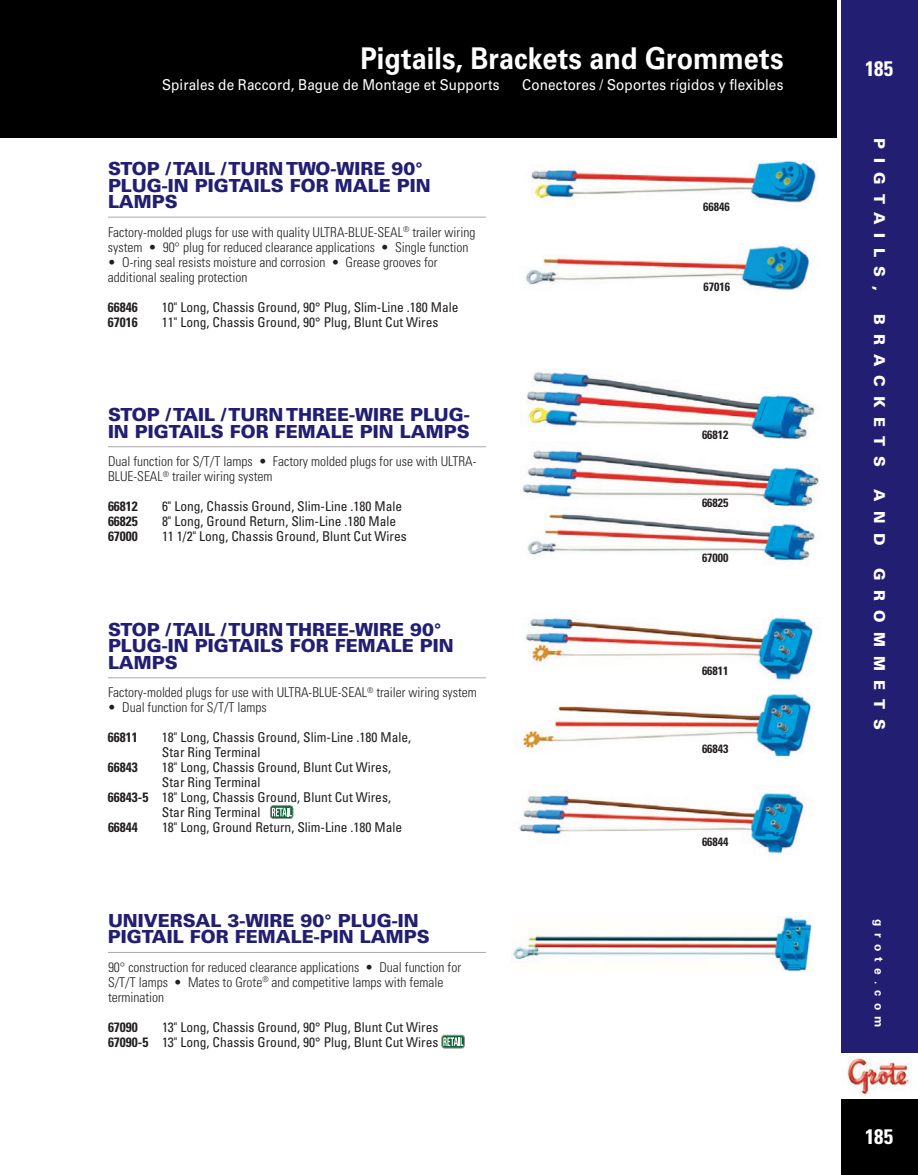
<style>
.page{position:relative;width:918px;height:1175px;background:#fff}
.page>*{position:absolute;margin:0;border:0;box-sizing:border-box;transform-origin:0 0}
.t1{font:700 30px "Univers LT Std";color:#fff;scale:.9 1}
.t2{font:700 condensed 21px "Univers LT Std";letter-spacing:.01em;color:#fff}
.t3{font:900 18px/16.5px "Univers LT Std";color:#221e72}
.t4{font:15px "Univers LT Std";letter-spacing:.01em;color:#fff;scale:.9 1}
.t5{font:900 15px "Univers LT Std";letter-spacing:.615em;color:#fff}
.t6{font:300 condensed 13.5px/15px "Univers LT Std";color:#231f20}
.t7{font:condensed 13.5px/15px "Univers LT Std";color:#231f20}
.t8{font:700 condensed 13.5px "Univers LT Std";color:#231f20}
.t9{font:700 condensed 12px "Univers LT Std";color:#231f20}
.t10{font:700 12px "Univers LT Std";letter-spacing:.52em;color:#fff}
.s1{font-weight:700}
</style>
<div class="page">
<div style="left:0;top:0;width:837px;height:138px;background:#000001"></div>
<div style="left:841px;top:0;width:77px;height:1174px;background:#221e72"></div>
<div style="left:841px;top:1098px;width:77px;height:76px;background:#000001"></div>
<div style="left:840px;top:1053px;width:78px;height:45px;background:#fff"></div>
<img style="left:847px;top:1056px;width:63px;height:41px">
<img style="left:531px;top:161px;width:287px;height:43px">
<img style="left:525px;top:244px;width:288px;height:47px">
<img style="left:522px;top:369px;width:298px;height:139px">
<img style="left:527px;top:508px;width:288px;height:53px">
<img style="left:522px;top:617px;width:298px;height:64px">
<img style="left:515px;top:694px;width:299px;height:64px">
<img style="left:518px;top:791px;width:287px;height:64px">
<img style="left:511px;top:916px;width:301px;height:55px">
<hr style="left:108px;top:217px;width:378px;height:1px;background:#a8a9ad">
<hr style="left:108px;top:446px;width:378px;height:1px;background:#a8a9ad">
<hr style="left:108px;top:677px;width:378px;height:1px;background:#a8a9ad">
<hr style="left:108px;top:952px;width:378px;height:1px;background:#a8a9ad">
<svg style="left:270px;top:805px;width:23px;height:13px"></svg>
<div style="left:270px;top:805px;width:23px;height:14px;border:1px solid #939598;border-radius:3px"></div>
<svg style="left:272px;top:807px;width:20px;height:9px"></svg>
<div style="left:442px;top:1035px;width:22px;height:13px;background:#0c6638;border-radius:3px"></div>
<div style="left:441px;top:1034px;width:24px;height:14px;border:1px solid #939598;border-radius:3px"></div>
<svg style="left:443px;top:1037px;width:20px;height:9px"></svg>
<h1 class="t1" style="left:361px;top:41px;width:471px">Pigtails, Brackets and Grommets</h1>
<p class="t4" style="left:162px;top:76px;width:376px">Spirales de Raccord, Bague de Montage et Supports</p>
<p class="t4" style="left:522px;top:76px;width:292px">Conectores / Soportes rígidos y flexibles</p>
<h3 class="t3" style="left:108px;top:160px;width:324px">STOP / TAIL / TURN TWO-WIRE 90°<br>PLUG-IN PIGTAILS FOR MALE PIN<br>LAMPS</h3>
<p class="t6" style="left:108px;top:224px;width:369px">Factory-molded plugs for use with quality ULTRA-BLUE-SEAL<sup>®</sup> trailer wiring system • 90° plug for reduced clearance applications • Single function</p>
<p class="t6" style="left:108px;top:254px;width:331px">• O-ring seal resists moisture and corrosion • Grease grooves for additional sealing protection</p>
<p class="t8" style="left:108px;top:298px;width:31px">66846</p>
<p class="t7" style="left:162px;top:299px;width:298px">10" Long, Chassis Ground, 90° Plug, Slim-Line .180 Male</p>
<p class="t8" style="left:108px;top:313px;width:31px">67016</p>
<p class="t7" style="left:162px;top:314px;width:278px">11" Long, Chassis Ground, 90° Plug, Blunt Cut Wires</p>
<h3 class="t3" style="left:108px;top:406px;width:363px">STOP / TAIL / TURN THREE-WIRE PLUG-<br>IN PIGTAILS FOR FEMALE PIN LAMPS</h3>
<p class="t6" style="left:108px;top:454px;width:370px">Dual function for S/T/T lamps • Factory molded plugs for use with ULTRA-<br>BLUE-SEAL<sup>®</sup> trailer wiring system</p>
<p class="t8" style="left:108px;top:498px;width:31px">66812</p>
<p class="t7" style="left:162px;top:499px;width:242px">6" Long, Chassis Ground, Slim-Line .180 Male</p>
<p class="t8" style="left:108px;top:513px;width:31px">66825</p>
<p class="t7" style="left:162px;top:514px;width:236px">8" Long, Ground Return, Slim-Line .180 Male</p>
<p class="t8" style="left:108px;top:528px;width:31px">67000</p>
<p class="t7" style="left:162px;top:529px;width:246px">11 1/2" Long, Chassis Ground, Blunt Cut Wires</p>
<h3 class="t3" style="left:108px;top:621px;width:347px">STOP / TAIL / TURN THREE-WIRE 90°<br>PLUG-IN PIGTAILS FOR FEMALE PIN<br>LAMPS</h3>
<p class="t6" style="left:108px;top:685px;width:370px">Factory-molded plugs for use with ULTRA-BLUE-SEAL<sup>®</sup> trailer wiring system</p>
<p class="t6" style="left:108px;top:700px;width:160px">• Dual function for S/T/T lamps</p>
<p class="t8" style="left:108px;top:729px;width:31px">66811</p>
<p class="t7" style="left:162px;top:730px;width:251px">18" Long, Chassis Ground, Slim-Line .180 Male,<br>Star Ring Terminal</p>
<p class="t8" style="left:108px;top:759px;width:31px">66843</p>
<p class="t7" style="left:162px;top:760px;width:231px">18" Long, Chassis Ground, Blunt Cut Wires,</p>
<p class="t7" style="left:162px;top:775px;width:100px">Star Ring Terminal</p>
<p class="t7" style="left:108px;top:790px;width:285px"><span class="s1">66843-5</span> 18" Long, Chassis Ground, Blunt Cut Wires,</p>
<p class="t7" style="left:162px;top:805px;width:100px">Star Ring Terminal</p>
<p class="t8" style="left:108px;top:819px;width:31px">66844</p>
<p class="t7" style="left:162px;top:820px;width:242px">18" Long, Ground Return, Slim-Line .180 Male</p>
<h3 class="t3" style="left:108px;top:912px;width:323px">UNIVERSAL 3-WIRE 90° PLUG-IN<br>PIGTAIL FOR FEMALE-PIN LAMPS</h3>
<p class="t6" style="left:108px;top:959px;width:355px">90° construction for reduced clearance applications • Dual function for<br>S/T/T lamps • Mates to Grote<sup>®</sup> and competitive lamps with female termination</p>
<p class="t8" style="left:108px;top:1018px;width:31px">67090</p>
<p class="t7" style="left:108px;top:1019px;width:332px;text-align:right">13" Long, Chassis Ground, 90° Plug, Blunt Cut Wires<br><span class="s1">67090-5</span> 13" Long, Chassis Ground, 90° Plug, Blunt Cut Wires</p>
<p class="t9" style="left:703px;top:199px;width:28px">66846</p>
<p class="t9" style="left:704px;top:279px;width:28px">67016</p>
<p class="t9" style="left:702px;top:427px;width:28px">66812</p>
<p class="t9" style="left:702px;top:495px;width:28px">66825</p>
<p class="t9" style="left:702px;top:550px;width:28px">67000</p>
<p class="t9" style="left:702px;top:663px;width:28px">66811</p>
<p class="t9" style="left:702px;top:741px;width:28px">66843</p>
<p class="t9" style="left:702px;top:834px;width:28px">66844</p>
<h2 class="t2" style="left:865px;top:56px;width:30px">185</h2>
<p class="t5" style="left:889px;top:138px;width:154px;rotate:90deg">PIGTAILS,</p>
<p class="t5" style="left:889px;top:314px;width:154px;rotate:90deg">BRACKETS</p>
<p class="t5" style="left:889px;top:489px;width:57px;rotate:90deg">AND</p>
<p class="t5" style="left:889px;top:568px;width:163px;rotate:90deg">GROMMETS</p>
<p class="t10" style="left:886px;top:919px;width:110px;rotate:90deg">grote.com</p>
<h2 class="t2" style="left:865px;top:1123px;width:30px">185</h2>
</div>
